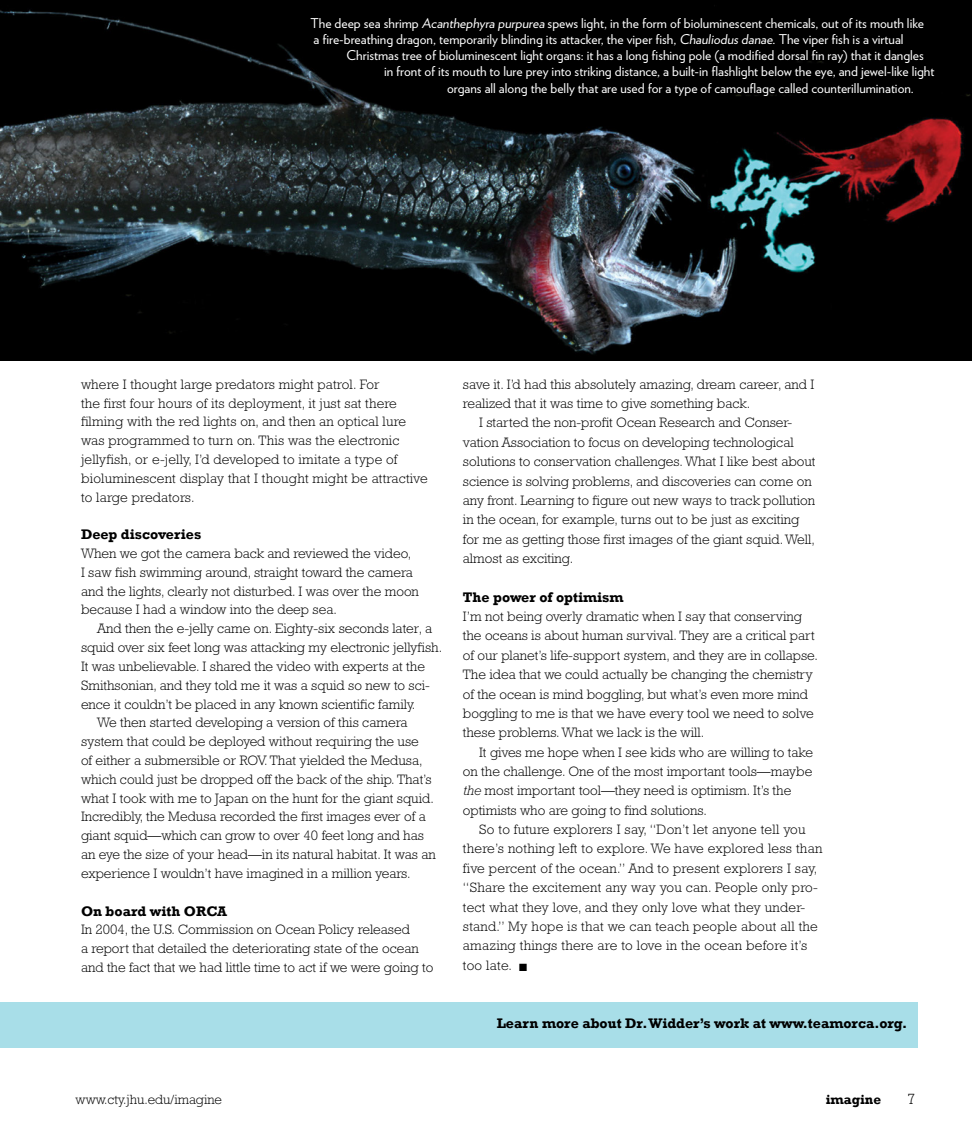
<style>
.page{position:relative;width:972px;height:1134px;background:#fff}
.page>*{position:absolute;margin:0;border:0;box-sizing:border-box;transform-origin:0 0}
.t1{font:300 15px "Rockwell Std";color:#000}
.t2{font:700 14.25px "Rockwell";color:#000}
.t3{font:300 13.8px/18.8px "Rockwell";color:#000}
.t4{font:300 13.8px/19.5px "Rockwell";letter-spacing:.02em;color:#000}
.t5{font:13.5px/16.2px "Verlag";color:#fff}
.t6{font:300 13.5px "Rockwell Std";color:#000}
.t7{font:700 13.5px "Rockwell";color:#000}
.s1{font-style:italic}
</style>
<div class="page">
<img style="left:0;top:0;width:972px;height:361px">
<div style="left:0;top:1002px;width:918px;height:45px;background:#a8dee8"></div>
<p class="t5" style="left:310px;top:14px;width:615px">The deep sea shrimp Acanthephyra purpurea spews light, in the form of bioluminescent chemicals, out of its mouth like a fire-breathing dragon, temporarily blinding its attacker, the viper fish, Chauliodusdanae. The viper fish is a virtual</p>
<p class="t5" style="left:346px;top:47px;width:579px">Christmas tree of bioluminescent light organs: it has a long fishing pole (a modified dorsal fin ray) that it dangles</p>
<p class="t5" style="left:384px;top:63px;width:552px">in front of its mouth to lure prey into striking distance, a built-in flashlight below the eye, and jewel-like light</p>
<p class="t5" style="left:447px;top:79px;width:468px">organs all along the belly that are used for a type of camouflage called counterillumination.</p>
<p class="t3" style="left:81px;top:375px;width:348px">where I thought large predators might patrol. For<br>the first four hours of its deployment, it just sat there filming with the red lights on, and then an optical lure was programmed to turn on. This was the electronic jellyfish, or e-jelly, I’d developed to imitate a type of bioluminescent display that I thought might be attractive to large predators.</p>
<p class="t2" style="left:81px;top:526px;width:122px">Deep discoveries</p>
<p class="t3" style="left:81px;top:544px;width:339px">When we got the camera back and reviewed the video,<br>I saw fish swimming around, straight toward the camera and the lights, clearly not disturbed. I was over the moon because I had a window into the deep sea.</p>
<p class="t3" style="left:97px;top:619px;width:336px">And then the e-jelly came on. Eighty-six seconds later, a</p>
<p class="t3" style="left:81px;top:638px;width:363px">squid over six feet long was attacking my electronic jellyfish.</p>
<p class="t3" style="left:81px;top:657px;width:345px">It was unbelievable. I shared the video with experts at the</p>
<p class="t3" style="left:81px;top:676px;width:351px">Smithsonian, and they told me it was a squid so new to sci-</p>
<p class="t3" style="left:81px;top:694px;width:336px">ence it couldn’t be placed in any known scientific family.</p>
<p class="t3" style="left:97px;top:713px;width:312px">We then started developing a version of this camera</p>
<p class="t3" style="left:81px;top:732px;width:339px">system that could be deployed without requiring the use</p>
<p class="t3" style="left:81px;top:751px;width:343px">of either a submersible or ROV. That yielded the Medusa,</p>
<p class="t3" style="left:81px;top:770px;width:352px">which could just be dropped off the back of the ship. That’s</p>
<p class="t3" style="left:81px;top:789px;width:354px">what I took with me to Japan on the hunt for the giant squid.</p>
<p class="t3" style="left:81px;top:807px;width:346px">Incredibly, the Medusa recorded the first images ever of a</p>
<p class="t3" style="left:81px;top:826px;width:345px">giant squid—which can grow to over 40 feet long and has</p>
<p class="t3" style="left:81px;top:845px;width:356px">an eye the size of your head—in its natural habitat. It was an</p>
<p class="t3" style="left:81px;top:864px;width:331px">experience I wouldn’t have imagined in a million years.</p>
<p class="t2" style="left:81px;top:902px;width:148px">On board with ORCA</p>
<p class="t3" style="left:81px;top:920px;width:354px">In 2004, the U.S. Commission on Ocean Policy released<br>a report that detailed the deteriorating state of the ocean and the fact that we had little time to act if we were going to</p>
<p class="t3" style="left:463px;top:375px;width:353px">save it. I’d had this absolutely amazing, dream career, and I</p>
<p class="t3" style="left:463px;top:394px;width:289px">realized that it was time to give something back.</p>
<p class="t3" style="left:479px;top:413px;width:315px">I started the non-profit Ocean Research and Conser-</p>
<p class="t3" style="left:463px;top:433px;width:332px">vation Association to focus on developing technological</p>
<p class="t3" style="left:463px;top:452px;width:354px">solutions to conservation challenges. What I like best about</p>
<p class="t3" style="left:463px;top:471px;width:350px">science is solving problems, and discoveries can come on</p>
<p class="t3" style="left:463px;top:491px;width:354px">any front. Learning to figure out new ways to track pollution</p>
<p class="t3" style="left:463px;top:510px;width:338px">in the ocean, for example, turns out to be just as exciting</p>
<p class="t3" style="left:463px;top:530px;width:354px">for me as getting those first images of the giant squid. Well,</p>
<p class="t3" style="left:463px;top:549px;width:112px">almost as exciting.</p>
<p class="t2" style="left:463px;top:588px;width:162px">The power of optimism</p>
<p class="t3" style="left:463px;top:607px;width:357px;line-height:19.4px">I’m not being overly dramatic when I say that conserving the oceans is about human survival. They are a critical part of our planet’s life-support system, and they are in collapse.<br>The idea that we could actually be changing the chemistry of the ocean is mind boggling, but what’s even more mind boggling to me is that we have every tool we need to solve these problems. What we lack is the will.</p>
<p class="t3" style="left:463px;top:742px;width:352px;line-height:19.4px;text-indent:16px">It gives me hope when I see kids who are willing to take on the challenge. One of the most important tools—maybe <span class="s1">the</span> most important tool—they need is optimism. It’s the optimists who are going to find solutions.</p>
<p class="t4" style="left:463px;top:820px;width:361px;text-indent:16px">So to future explorers I say, “Don’t let anyone tell you there’s nothing left to explore. We have explored less than five percent of the ocean.” And to present explorers I say, “Share the excitement any way you can. People only pro&shy;tect what they love, and they only love what they under&shy;stand.” My hope is that we can teach people about all the amazing things there are to love in the ocean before it’s too late. ■</p>
<p class="t2" style="left:497px;top:1015px;width:412px">Learn more about Dr. Widder’s work at www.teamorca.org.</p>
<p class="t6" style="left:76px;top:1092px;width:148px">www.cty.jhu.edu/imagine</p>
<p class="t7" style="left:826px;top:1092px;width:57px">imagine</p>
<p class="t1" style="left:908px;top:1091px;width:9px">7</p>
</div>
